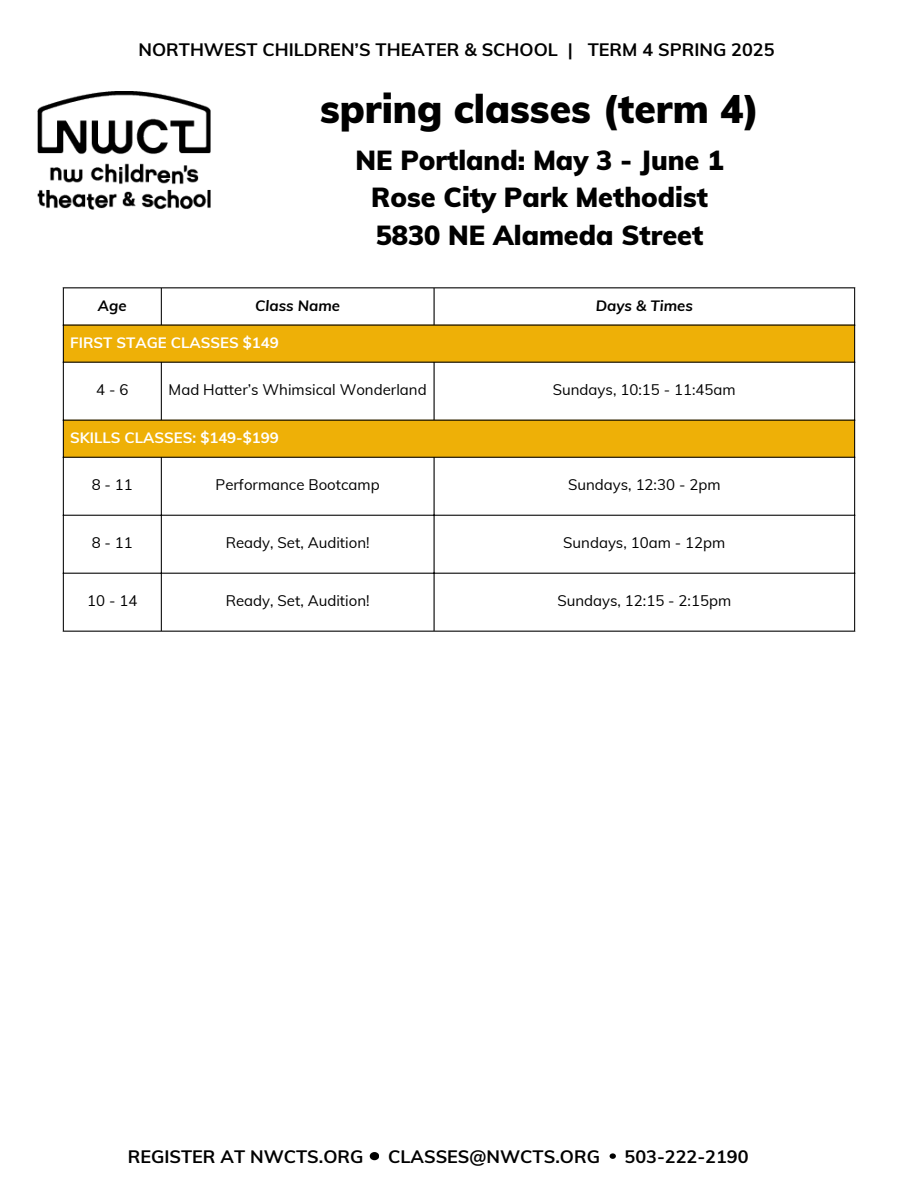
<style>
.page{position:relative;width:918px;height:1188px;background:#fff}
.page>*{position:absolute;margin:0;border:0;box-sizing:border-box;transform-origin:0 0}
.t1{font:900 39px "Muli";color:#000}
.t2{font:900 27px/37.2px "Muli";color:#000;text-align:center}
.t3{font:700 18px "Muli";color:#000}
.t4{font:15px "Muli";color:#000}
.t5{font:700 15px "Muli";color:#fff}
.t6{font:italic 700 15px "Muli";color:#000}
</style>
<div class="page">
<img style="left:37px;top:92px;width:173px;height:118px">
<div style="left:370px;top:1152px;width:9px;height:8px;background:#000;border-radius:50%"></div>
<svg style="left:610px;top:1153px;width:6px;height:6px"></svg>
<svg style="left:64px;top:326px;width:790px;height:131px;fill:#eeb007"></svg>
<hr style="left:63px;top:288px;width:1px;height:343px;background:#000">
<hr style="left:161px;top:288px;width:1px;height:37px;background:#000">
<hr style="left:161px;top:363px;width:1px;height:57px;background:#000">
<hr style="left:161px;top:458px;width:1px;height:173px;background:#000">
<hr style="left:434px;top:288px;width:1px;height:37px;background:#000">
<hr style="left:434px;top:363px;width:1px;height:57px;background:#000">
<hr style="left:434px;top:458px;width:1px;height:173px;background:#000">
<hr style="left:854px;top:288px;width:1px;height:343px;background:#000">
<hr style="left:63px;top:287px;width:792px;height:1px;background:#000">
<hr style="left:63px;top:325px;width:792px;height:1px;background:#000">
<hr style="left:63px;top:362px;width:792px;height:1px;background:#000">
<hr style="left:63px;top:420px;width:792px;height:1px;background:#000">
<hr style="left:63px;top:457px;width:792px;height:1px;background:#000">
<hr style="left:63px;top:515px;width:792px;height:1px;background:#000">
<hr style="left:63px;top:573px;width:792px;height:1px;background:#000">
<hr style="left:63px;top:631px;width:792px;height:1px;background:#000">
<p class="t3" style="left:139px;top:38px;width:637px">NORTHWEST CHILDREN’S THEATER &amp; SCHOOL | TERM 4 SPRING 2025</p>
<p class="t1" style="left:320px;top:84px;width:441px">spring classes (term 4)</p>
<h1 class="t2" style="left:356px;top:142px;width:369px">NE Portland: May 3 - June 1<br>Rose City Park Methodist<br>5830 NE Alameda Street</h1>
<p class="t6" style="left:98px;top:296px;width:30px">Age</p>
<p class="t6" style="left:255px;top:296px;width:86px">Class Name</p>
<p class="t6" style="left:596px;top:296px;width:99px">Days &amp; Times</p>
<p class="t5" style="left:70px;top:333px;width:210px">FIRST STAGE CLASSES $149</p>
<p class="t4" style="left:96px;top:380px;width:34px">4-6</p>
<p class="t4" style="left:169px;top:380px;width:260px">Mad Hatter’s Whimsical Wonderland</p>
<p class="t4" style="left:553px;top:380px;width:184px">Sundays, 10:15 - 11:45am</p>
<p class="t5" style="left:70px;top:428px;width:210px">SKILLS CLASSES: $149-$199</p>
<p class="t4" style="left:92px;top:475px;width:43px">8-11</p>
<p class="t4" style="left:216px;top:475px;width:166px">Performance Bootcamp</p>
<p class="t4" style="left:568px;top:475px;width:154px">Sundays, 12:30 - 2pm</p>
<p class="t4" style="left:92px;top:533px;width:43px">8-11</p>
<p class="t4" style="left:226px;top:533px;width:145px">Ready, Set, Audition!</p>
<p class="t4" style="left:563px;top:533px;width:164px">Sundays, 10am - 12pm</p>
<p class="t4" style="left:87px;top:591px;width:52px">10 - 14</p>
<p class="t4" style="left:226px;top:591px;width:145px">Ready, Set, Audition!</p>
<p class="t4" style="left:557px;top:591px;width:175px">Sundays, 12:15 - 2:15pm</p>
<h2 class="t3" style="left:128px;top:1145px;width:237px">REGISTER AT NWCTS.ORG</h2>
<h2 class="t3" style="left:388px;top:1145px;width:213px">CLASSES@NWCTS.ORG</h2>
<h2 class="t3" style="left:625px;top:1145px;width:125px">503-222-2190</h2>
</div>
